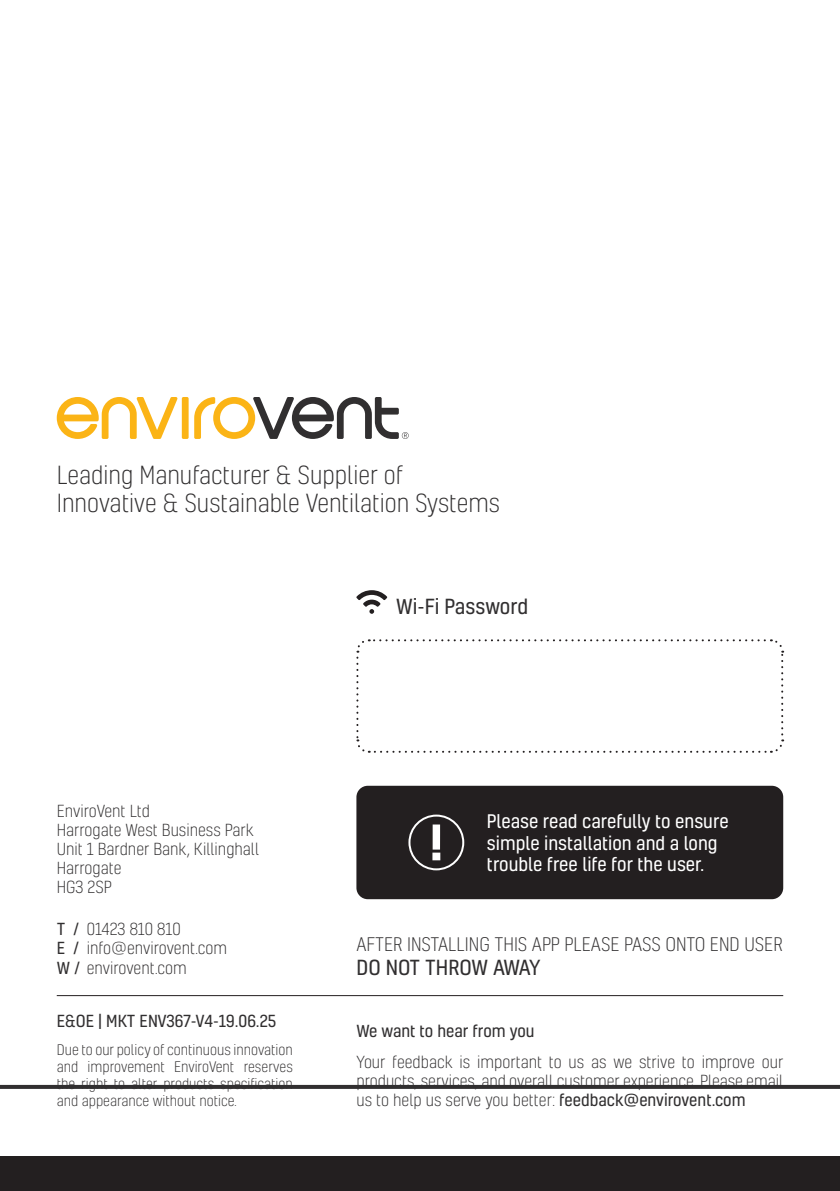
<style>
.page{position:relative;width:840px;height:1191px;background:#fff}
.page>*{position:absolute;margin:0;border:0;box-sizing:border-box;transform-origin:0 0}
.t1{font:300 24px/28.8px "Kelson";color:#312f30}
.t2{font:20px "Kelson";color:#312f30}
.t3{font:18px/21.6px "Kelson";color:#fff}
.t4{font:300 18px "Kelson";color:#312f30}
.t5{font:300 16px/19.2px "Kelson";color:#312f30}
.t6{font:16px "Kelson";color:#312f30}
.t7{font:300 14px/16.8px "Kelson";color:#312f30;text-align:justify}
.s1{font-weight:400}
</style>
<div class="page">
<svg style="left:0;top:1085px;width:839px;height:4px;background:#353334"></svg>
<div style="left:0;top:1157px;width:839px;height:34px;background:#231f20"></div>
<svg style="left:57px;top:397px;width:351px;height:42px"></svg>
<div style="left:356px;top:785px;width:426px;height:114px;background:#231f20;border-radius:11px"></div>
<div style="left:408px;top:814px;width:56px;height:56px;border:2px solid #fff;border-radius:50%"></div>
<svg style="left:432px;top:824px;width:8px;height:36px"></svg>
<hr style="left:57px;top:995px;width:725px;height:1px;background:#231f20">
<svg style="left:356px;top:639px;width:427px;height:114px"></svg>
<svg style="left:356px;top:590px;width:31px;height:24px"></svg>
<h1 class="t1" style="left:57px;top:460px;width:444px">Leading Manufacturer &amp; Supplier of<br>Innovative &amp; Sustainable Ventilation Systems</h1>
<p class="t2" style="left:396px;top:593px;width:133px">Wi-Fi Password</p>
<p class="t5" style="left:57px;top:800px;width:204px">EnviroVent Ltd<br>Harrogate West Business Park<br>Unit 1 Bardner Bank, Killinghall<br>Harrogate<br>HG3 2SP</p>
<p class="t5" style="left:57px;top:919px;width:172px"><span class="s1">T /</span> 01423 810 810<br><span class="s1">E /</span> info@envirovent.com<br><span class="s1">W /</span> envirovent.com</p>
<p class="t6" style="left:57px;top:1010px;width:221px">E&amp;OE | MKT ENV367-V4-19.06.25</p>
<p class="t7" style="left:57px;top:1041px;width:237px">Due to our policy of continuous innovation and improvement EnviroVent reserves the right to alter products specification and appearance without notice.</p>
<p class="t3" style="left:486px;top:810px;width:243px">Please read carefully to ensure simple installation and a long trouble free life for the user.</p>
<p class="t4" style="left:356px;top:932px;width:427px">AFTER INSTALLING THIS APP PLEASE PASS ONTO END USER</p>
<p class="t2" style="left:356px;top:954px;width:185px">DO NOT THROW AWAY</p>
<p class="t6" style="left:356px;top:1020px;width:179px">We want to hear from you</p>
<p class="t5" style="left:356px;top:1051px;width:428px;text-align:justify">Your feedback is important to us as we strive to improve our products, services, and overall customer experience. Please email us to help us serve you better: <span class="s1">feedback@envirovent.com</span></p>
</div>
